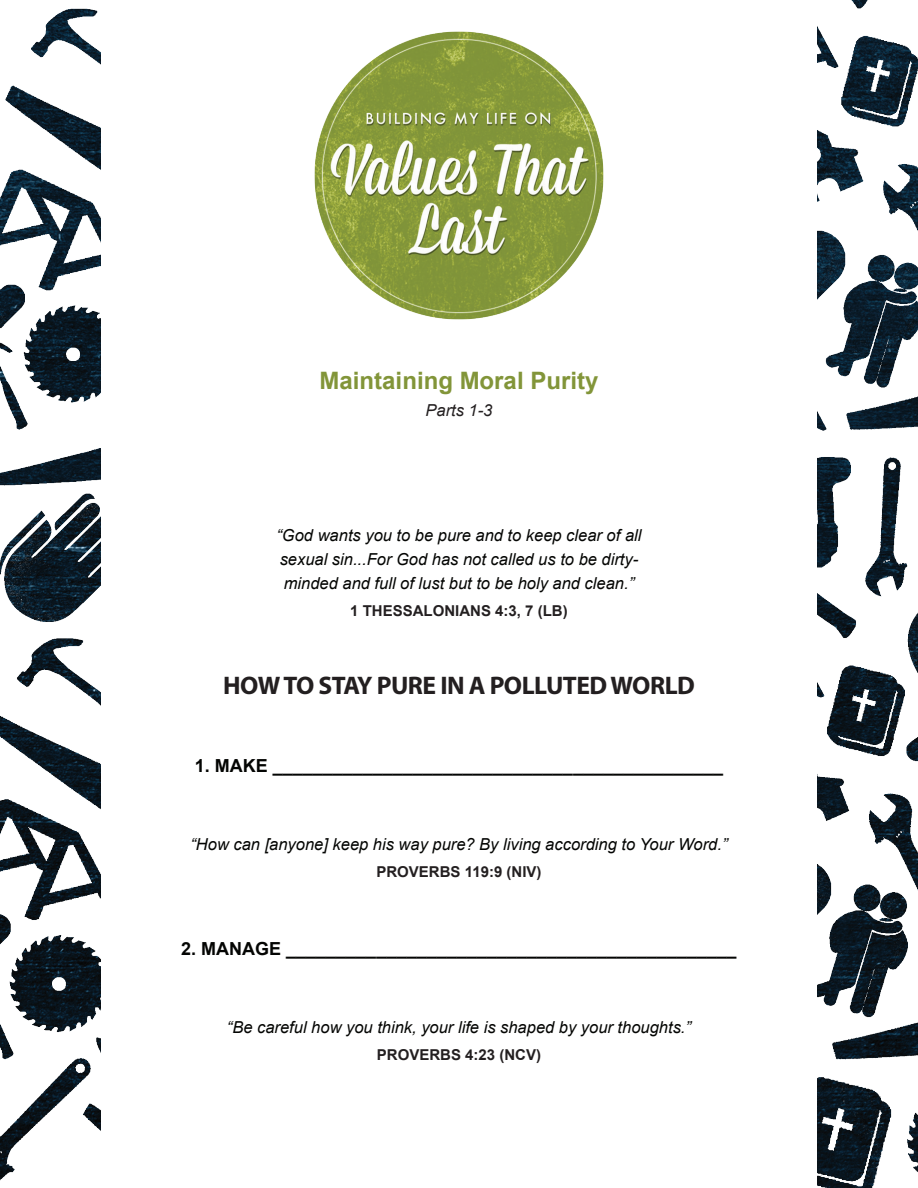
<style>
.page{position:relative;width:918px;height:1188px;background:#fff}
.page>*{position:absolute;margin:0;border:0;box-sizing:border-box;transform-origin:0 0}
.Subhead{font:700 25.5px "Myriad Pro";letter-spacing:-.02em;color:#231f20}
.t1{font:700 24px "Arial";color:#829539}
.Fill_in_lines{font:700 18px "Arial";color:#040503}
.Scripture{font:italic 16.5px/24px "Arial";color:#040503}
.Subtitle{font:italic 16.5px "Arial";color:#231f20}
.Reference{font:700 15px "Arial";color:#231f20}
</style>
<div class="page">
<img style="left:0;top:8px;width:100px;height:1173px">
<img style="left:818px;top:0;width:100px;height:1188px">
<img style="left:314px;top:31px;width:290px;height:289px">
<p class="t1" style="left:320px;top:365px;width:280px">Maintaining Moral Purity</p>
<p class="Subtitle" style="left:426px;top:400px;width:68px">Parts 1-3</p>
<p class="Scripture" style="left:276px;top:524px;width:367px">“God wants you to be pure and to keep clear of all sexual sin...For God has not called us to be dirty&shy;minded and full of lust but to be holy and clean.”</p>
<p class="Reference" style="left:350px;top:601px;width:219px">1 THESSALONIANS 4:3, 7 (LB)</p>
<p class="Subhead" style="left:223px;top:669px;width:473px">HOW TO STAY PURE IN A POLLUTED WORLD</p>
<p class="Fill_in_lines" style="left:195px;top:754px;width:530px">1. MAKE _____________________________________________</p>
<p class="Scripture" style="left:190px;top:833px;width:539px">“How can [anyone] keep his way pure? By living according to Your Word.”</p>
<p class="Reference" style="left:376px;top:862px;width:167px">PROVERBS 119:9 (NIV)</p>
<p class="Fill_in_lines" style="left:181px;top:937px;width:557px">2. MANAGE _____________________________________________</p>
<p class="Scripture" style="left:227px;top:1016px;width:466px">“Be careful how you think, your life is shaped by your thoughts.”</p>
<p class="Reference" style="left:377px;top:1045px;width:166px">PROVERBS 4:23 (NCV)</p>
</div>
